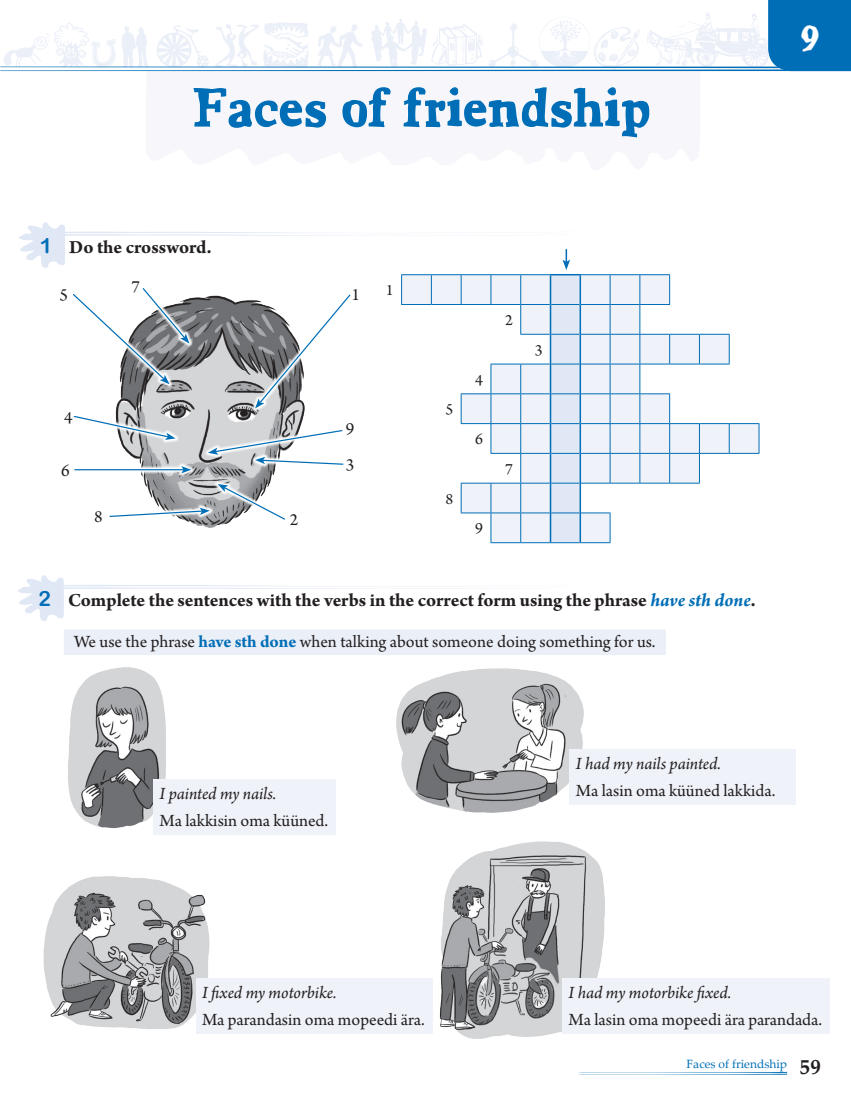
<style>
.page{position:relative;width:851px;height:1106px;background:#fff}
.page>*{position:absolute;margin:0;border:0;box-sizing:border-box;transform-origin:0 0}
.t1{font:54px "Bountiful";color:#006eb6}
.t2{font:37.95px "Bountiful";color:#fff}
.t3{font:700 21px "Palatino Linotype";color:#231f20}
.t4{font:700 19.5px "Arno Pro";letter-spacing:-.005em;color:#231f20}
.t5{font:18px "Arno Pro";color:#231f20}
.t6{font:italic 18px "Arno Pro";letter-spacing:-.005em;color:#231f20}
.t7{font:17.85px/35.8px "Arno Pro";color:#231f20}
.t8{font:16.5px "Arno Pro";color:#231f20}
.t9{font:12px "Palatino Linotype";color:#006eb6}
.s1{font-family:"Arial Rounded MT Bold";font-weight:400;font-size:21px;color:#006eb6}
.s2{font-style:italic;color:#006eb6}
.s3{font-weight:700;color:#006eb6}
</style>
<div class="page">
<svg style="left:578px;top:1071px;width:209px;height:3px"></svg>
<svg style="left:0;top:0;width:850px;height:72px"></svg>
<svg style="left:18px;top:575px;width:338px;height:46px"></svg>
<svg style="left:640px;top:275px;width:118px;height:209px"></svg>
<hr style="left:639px;top:274px;width:31px;height:1px;background:#006eb6">
<svg style="left:669px;top:275px;width:1px;height:29px"></svg>
<hr style="left:639px;top:304px;width:31px;height:1px;background:#006eb6">
<hr style="left:639px;top:334px;width:30px;height:1px;background:#006eb6">
<hr style="left:669px;top:334px;width:30px;height:1px;background:#006eb6">
<svg style="left:669px;top:335px;width:1px;height:29px"></svg>
<hr style="left:699px;top:334px;width:30px;height:1px;background:#006eb6">
<svg style="left:699px;top:335px;width:1px;height:29px"></svg>
<svg style="left:728px;top:335px;width:1px;height:29px"></svg>
<hr style="left:639px;top:364px;width:30px;height:1px;background:#006eb6">
<hr style="left:669px;top:364px;width:30px;height:1px;background:#006eb6">
<hr style="left:699px;top:364px;width:30px;height:1px;background:#006eb6">
<hr style="left:639px;top:393px;width:31px;height:1px;background:#006eb6">
<hr style="left:639px;top:423px;width:30px;height:1px;background:#006eb6">
<hr style="left:669px;top:423px;width:30px;height:1px;background:#006eb6">
<hr style="left:699px;top:423px;width:30px;height:1px;background:#006eb6">
<hr style="left:729px;top:423px;width:30px;height:1px;background:#006eb6">
<svg style="left:728px;top:424px;width:1px;height:29px"></svg>
<svg style="left:758px;top:424px;width:1px;height:29px"></svg>
<hr style="left:699px;top:453px;width:30px;height:1px;background:#006eb6">
<hr style="left:729px;top:453px;width:30px;height:1px;background:#006eb6">
<hr style="left:639px;top:453px;width:30px;height:1px;background:#006eb6">
<hr style="left:669px;top:453px;width:30px;height:1px;background:#006eb6">
<svg style="left:669px;top:394px;width:1px;height:89px"></svg>
<svg style="left:699px;top:424px;width:1px;height:59px"></svg>
<hr style="left:639px;top:483px;width:30px;height:1px;background:#006eb6">
<hr style="left:669px;top:483px;width:30px;height:1px;background:#006eb6">
<hr style="left:580px;top:542px;width:30px;height:1px;background:#006eb6">
<hr style="left:490px;top:542px;width:30px;height:1px;background:#006eb6">
<hr style="left:520px;top:542px;width:30px;height:1px;background:#006eb6">
<hr style="left:550px;top:542px;width:30px;height:1px;background:#006eb6">
<div style="left:64px;top:629px;width:601px;height:26px;background:#ebeff8"></div>
<img style="left:43px;top:876px;width:179px;height:158px">
<div style="left:196px;top:978px;width:236px;height:55px;background:#eff2f9"></div>
<img style="left:396px;top:668px;width:198px;height:145px">
<div style="left:569px;top:749px;width:227px;height:55px;background:#eff2f9"></div>
<img style="left:68px;top:667px;width:110px;height:168px">
<div style="left:153px;top:779px;width:183px;height:55px;background:#eff2f9"></div>
<img style="left:432px;top:841px;width:176px;height:198px">
<div style="left:562px;top:978px;width:267px;height:55px;background:#eff2f9"></div>
<svg style="left:19px;top:222px;width:621px;height:320px"></svg>
<h1 class="t1" style="left:192px;top:72px;width:459px">Faces of friendship</h1>
<p class="t4" style="left:40px;top:236px;width:173px"><span class="s1">1</span> Do the crossword.</p>
<p class="t7" style="left:59px;top:277px;width:10px">5</p>
<p class="t7" style="left:132px;top:269px;width:10px">7</p>
<p class="t7" style="left:64px;top:400px;width:10px">4</p>
<p class="t7" style="left:61px;top:453px;width:10px">6</p>
<p class="t7" style="left:94px;top:500px;width:10px">8</p>
<p class="t7" style="left:290px;top:503px;width:10px">2</p>
<p class="t7" style="left:351px;top:277px;width:10px">1</p>
<p class="t8" style="left:386px;top:281px;width:9px">1</p>
<p class="t7" style="left:346px;top:412px;width:10px">9<br>3</p>
<p class="t8" style="left:445px;top:400px;width:9px">5</p>
<p class="t8" style="left:445px;top:489px;width:9px">8</p>
<p class="t8" style="left:475px;top:370px;width:9px">4</p>
<p class="t8" style="left:475px;top:430px;width:9px">6</p>
<p class="t8" style="left:475px;top:519px;width:9px">9</p>
<p class="t8" style="left:505px;top:310px;width:9px">2</p>
<p class="t8" style="left:505px;top:459px;width:9px">7</p>
<p class="t8" style="left:534px;top:340px;width:9px">3</p>
<p class="t4" style="left:39px;top:589px;width:718px"><span class="s1">2</span> Complete the sentences with the verbs in the correct form using the phrase <span class="s2">have sth done</span>.</p>
<p class="t5" style="left:74px;top:631px;width:583px">We use the phrase <span class="s3">have sth done</span> when talking about someone doing something for us.</p>
<h2 class="t2" style="left:800px;top:14px;width:20px">91</h2>
<p class="t6" style="left:159px;top:783px;width:118px">I painted my nails.</p>
<p class="t5" style="left:159px;top:810px;width:170px">Ma lakkisin oma küüned.</p>
<p class="t6" style="left:576px;top:753px;width:146px">I had my nails painted.</p>
<p class="t5" style="left:576px;top:780px;width:201px">Ma lasin oma küüned lakkida.</p>
<p class="t6" style="left:202px;top:982px;width:136px">I fixed my motorbike.</p>
<p class="t5" style="left:202px;top:1009px;width:224px">Ma parandasin oma mopeedi ära.</p>
<p class="t6" style="left:568px;top:982px;width:164px">I had my motorbike fixed.</p>
<p class="t5" style="left:568px;top:1009px;width:255px">Ma lasin oma mopeedi ära parandada.</p>
<p class="t9" style="left:686px;top:1055px;width:102px">Faces of friendship</p>
<p class="t3" style="left:799px;top:1052px;width:22px">59</p>
</div>
